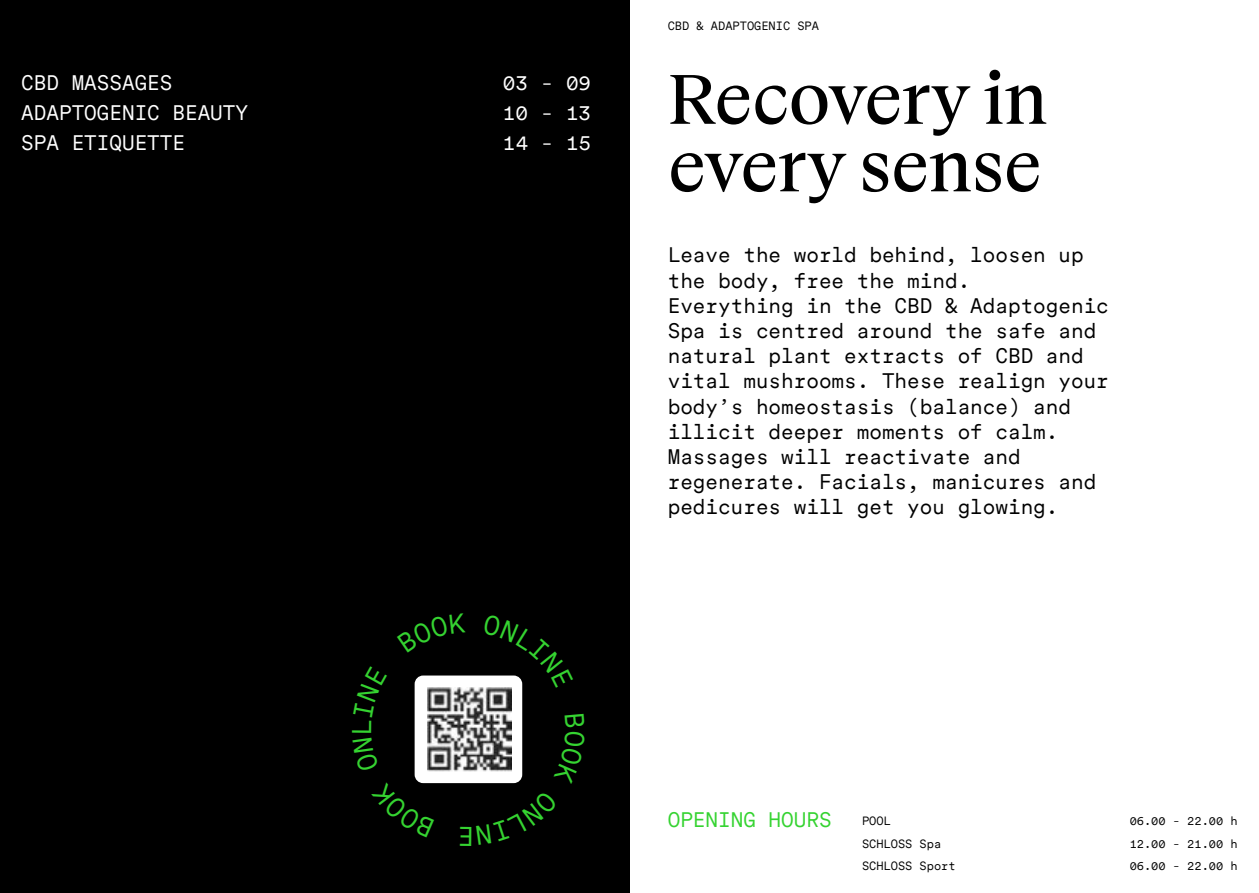
<style>
.page{position:relative;width:1259px;height:893px;background:#fff}
.page>*{position:absolute;margin:0;border:0;box-sizing:border-box;transform-origin:0 0}
.t1{font:75px/67.5px "Boogy Brut TEST";letter-spacing:-.01em;color:#000}
.t2{font:21px/25.2px "Circular Mono";color:#000}
.t3{font:21px/30px "Circular Mono";color:#fff}
.t4{font:21px "Circular Mono";color:#35d331}
.t5{font:12px/22.5px "Circular Mono";color:#000}
.t6{font:12px "Circular Mono";color:#000101}
</style>
<div class="page">
<div style="left:0;top:0;width:629px;height:893px;background:#000"></div>
<div style="left:414px;top:675px;width:108px;height:108px;background:#fff;border-radius:9px"></div>
<img style="left:427px;top:687px;width:84px;height:85px">
<svg style="left:483px;top:675px;width:40px;height:12px"></svg>
<p class="t3" style="left:21px;top:67px;width:228px">CBD MASSAGES<br>ADAPTOGENIC BEAUTY<br>SPA ETIQUETTE</p>
<p class="t3" style="left:503px;top:67px;width:90px;text-align:justify">03 - 09<br>10 - 13<br>14 - 15</p>
<p class="t6" style="left:668px;top:18px;width:153px">CBD &amp; ADAPTOGENIC SPA</p>
<h1 class="t1" style="left:668px;top:70px;width:382px">Recovery in every sense</h1>
<p class="t2" style="left:668px;top:242px;width:443px">Leave the world behind, loosen up the body, free the mind.<br>Everything in the CBD &amp; Adaptogenic<br>Spa is centred around the safe and natural plant extracts of CBD and vital mushrooms. These realign your body’s homeostasis (balance) and illicit deeper moments of calm.<br>Massages will reactivate and regenerate. Facials, manicures and pedicures will get you glowing.</p>
<p class="t4" style="left:668px;top:805px;width:165px">OPENING HOURS</p>
<p class="t5" style="left:1129px;top:809px;width:109px;text-align:justify">06.00 - 22.00 h 12.00 - 21.00 h 06.00 - 22.00 h</p>
<p class="t5" style="left:862px;top:809px;width:95px">POOL<br>SCHLOSS Spa<br>SCHLOSS Sport</p>
</div>
